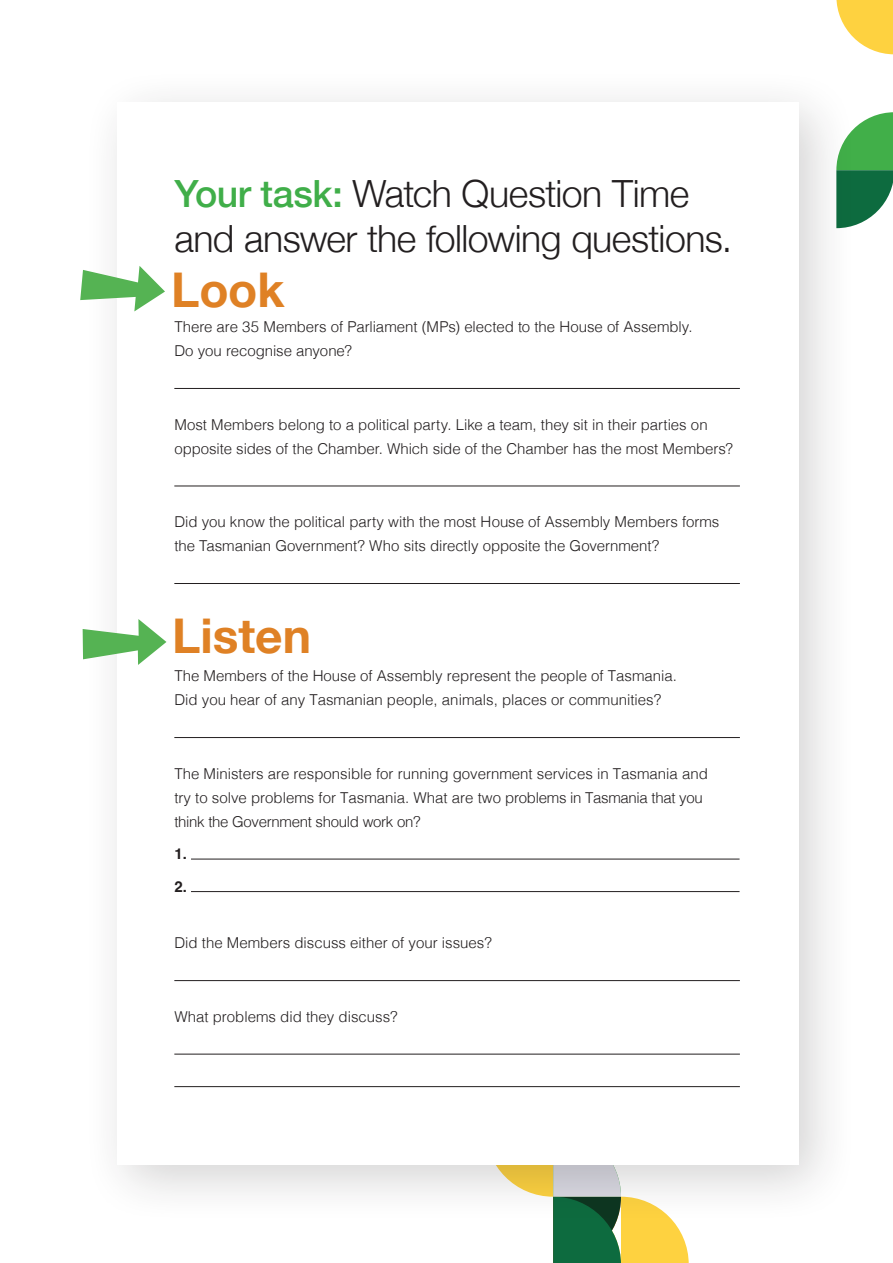
<style>
.page{position:relative;width:893px;height:1263px;background:#fff}
.page>*{position:absolute;margin:0;border:0;box-sizing:border-box;transform-origin:0 0}
.t1{font:700 47.85px "Helvetica Neue";letter-spacing:-.005em;color:#df8125}
.t2{font:300 37.5px/45px "Helvetica Neue";letter-spacing:-.015em;color:#231f20}
.t3{font:300 15px/24px "Helvetica";color:#231f20}
.t4{font:700 15px/32.5px "Helvetica";color:#231f20}
.s1{font-weight:500;color:#40ae49}
</style>
<div class="page">
<svg style="left:836px;top:0;width:57px;height:54px"></svg>
<svg style="left:859px;top:112px;width:34px;height:112px"></svg>
<svg style="left:553px;top:1224px;width:136px;height:39px;background:#8ca34b"></svg>
<div style="left:82px;top:67px;width:777px;height:1157px;background:#231f20;opacity:.2"></div>
<div style="left:117px;top:102px;width:682px;height:1063px;background:#fff"></div>
<hr style="left:174px;top:388px;width:566px;height:1px;background:#231f20">
<hr style="left:174px;top:486px;width:566px;height:1px;background:#231f20">
<hr style="left:174px;top:583px;width:566px;height:1px;background:#231f20">
<hr style="left:174px;top:737px;width:566px;height:1px;background:#231f20">
<hr style="left:191px;top:859px;width:549px;height:1px;background:#231f20">
<hr style="left:191px;top:891px;width:549px;height:1px;background:#231f20">
<hr style="left:174px;top:980px;width:566px;height:1px;background:#231f20">
<hr style="left:174px;top:1054px;width:566px;height:1px;background:#231f20">
<hr style="left:174px;top:1086px;width:566px;height:1px;background:#231f20">
<svg style="left:80px;top:266px;width:85px;height:45px"></svg>
<svg style="left:83px;top:619px;width:83px;height:46px"></svg>
<h2 class="t2" style="left:174px;top:168px;width:559px"><span class="s1">Your task:</span> Watch Question Time and answer the following questions.</h2>
<h1 class="t1" style="left:171px;top:252px;width:115px">Look</h1>
<p class="t3" style="left:174px;top:314px;width:520px">There are 35 Members of Parliament (MPs) elected to the House of Assembly.<br>Do you recognise anyone?</p>
<p class="t3" style="left:174px;top:411px;width:560px">Most Members belong to a political party. Like a team, they sit in their parties on opposite sides of the Chamber. Which side of the Chamber has the most Members?</p>
<p class="t3" style="left:174px;top:509px;width:547px">Did you know the political party with the most House of Assembly Members forms the Tasmanian Government? Who sits directly opposite the Government?</p>
<h1 class="t1" style="left:172px;top:599px;width:140px">Listen</h1>
<p class="t3" style="left:174px;top:663px;width:504px">The Members of the House of Assembly represent the people of Tasmania.<br>Did you hear of any Tasmanian people, animals, places or communities?</p>
<p class="t3" style="left:174px;top:760px;width:535px">The Ministers are responsible for running government services in Tasmania and try to solve problems for Tasmania. What are two problems in Tasmania that you think the Government should work on?</p>
<p class="t4" style="left:174px;top:839px;width:14px">1.<br>2.</p>
<p class="t3" style="left:174px;top:930px;width:319px">Did the Members discuss either of your issues?</p>
<p class="t3" style="left:174px;top:1003px;width:225px">What problems did they discuss?</p>
</div>
